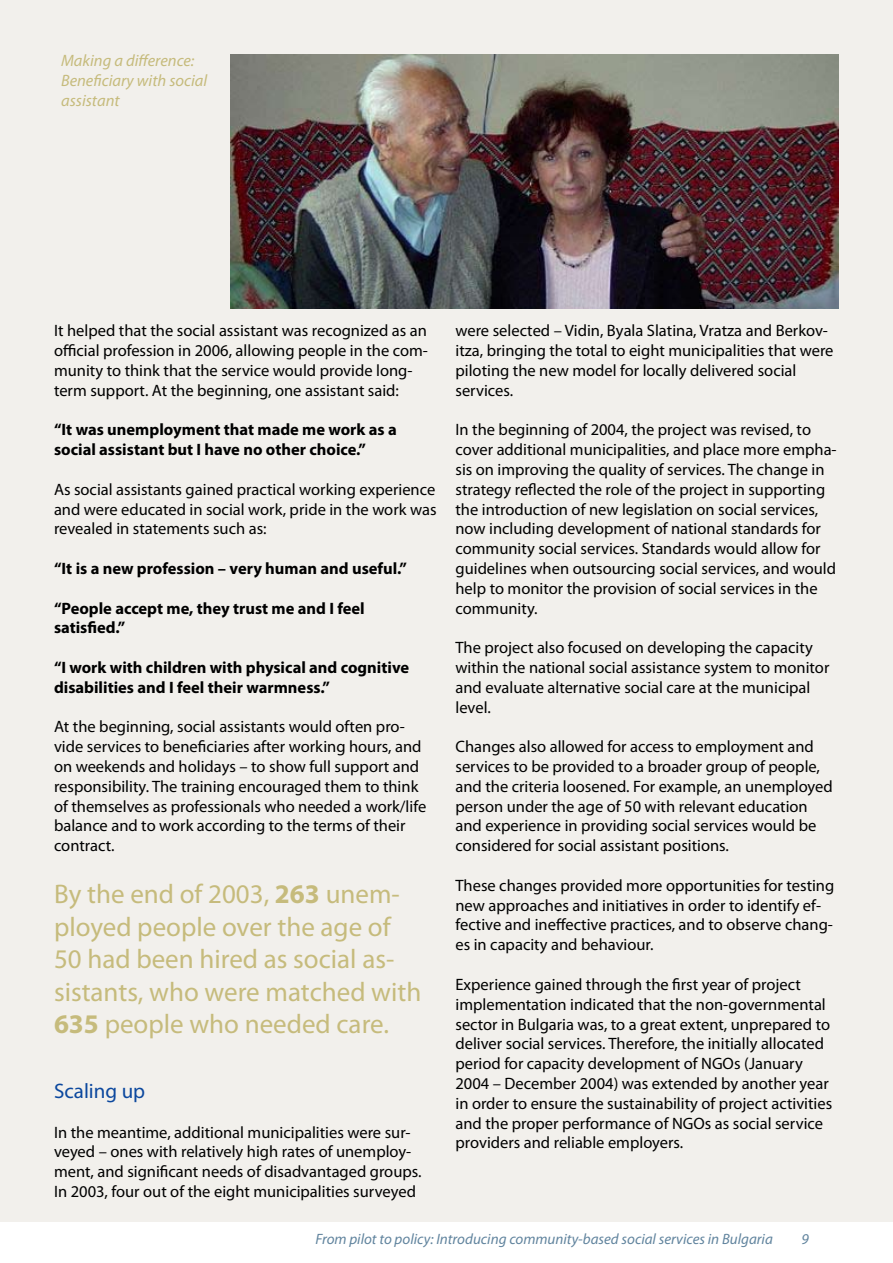
<style>
.page{position:relative;width:893px;height:1263px;background:#fff}
.page>*{position:absolute;margin:0;border:0;box-sizing:border-box;transform-origin:0 0}
.t1{font:27px/32.4px "Myriad Pro";color:#c6bb7c}
.t2{font:21px "Myriad Pro";color:#0c489e}
.t3{font:16.5px/19.8px "Myriad Pro";color:#000}
.t4{font:700 16.5px/19.8px "Myriad Pro";color:#000}
.t5{font:italic 16.5px/19.8px "Myriad Pro";color:#c6bb7c}
.t6{font:italic 15px "Myriad Pro";color:#61849e}
.s1{font-weight:700}
</style>
<div class="page">
<div style="left:0;top:0;width:893px;height:1221px;background:#f2f0ec"></div>
<img style="left:231px;top:54px;width:607px;height:254px">
<p class="t5" style="left:61px;top:51px;width:148px">Making a difference:<br>Beneficiary with social assistant</p>
<p class="t3" style="left:54px;top:321px;width:375px">It helped that the social assistant was recognized as an official profession in 2006, allowing people in the com&shy;munity to think that the service would provide long&shy;term support. At the beginning, one assistant said:</p>
<p class="t4" style="left:54px;top:419px;width:344px">“It was unemployment that made me work as a social assistant but I have no other choice.”</p>
<p class="t3" style="left:54px;top:479px;width:384px;text-align:justify">As social assistants gained practical working experience and were educated in social work, pride in the work was revealed in statements such as:</p>
<p class="t4" style="left:54px;top:558px;width:354px">“It is a new profession – very human and useful.”</p>
<p class="t4" style="left:54px;top:598px;width:312px">“People accept me, they trust me and I feel satisfied.”</p>
<p class="t4" style="left:54px;top:657px;width:357px">“I work with children with physical and cognitive disabilities and I feel their warmness.”</p>
<p class="t3" style="left:54px;top:717px;width:374px">At the beginning, social assistants would often pro&shy;vide services to beneficiaries after working hours, and on weekends and holidays – to show full support and responsibility. The training encouraged them to think of themselves as professionals who needed a work/life balance and to work according to the terms of their contract.</p>
<h1 class="t1" style="left:54px;top:878px;width:369px">By the end of 2003, <span class="s1">263</span> unem&shy;ployed people over the age of<br>50 had been hired as social as&shy;sistants, who were matched with<br><span class="s1">635</span> people who needed care.</h1>
<p class="t2" style="left:54px;top:1078px;width:93px">Scaling up</p>
<p class="t3" style="left:54px;top:1122px;width:369px">In the meantime, additional municipalities were sur&shy;veyed – ones with relatively high rates of unemploy&shy;ment, and significant needs of disadvantaged groups.<br>In 2003, four out of the eight municipalities surveyed</p>
<p class="t3" style="left:455px;top:321px;width:379px">were selected – Vidin, Byala Slatina, Vratza and Berkov&shy;itza, bringing the total to eight municipalities that were piloting the new model for locally delivered social services.</p>
<p class="t3" style="left:455px;top:420px;width:383px">In the beginning of 2004, the project was revised, to cover additional municipalities, and place more empha&shy;sis on improving the quality of services. The change in strategy reflected the role of the project in supporting the introduction of new legislation on social services, now including development of national standards for community social services. Standards would allow for guidelines when outsourcing social services, and would help to monitor the provision of social services in the community.</p>
<p class="t3" style="left:455px;top:637px;width:375px">The project also focused on developing the capacity within the national social assistance system to monitor and evaluate alternative social care at the municipal level.</p>
<p class="t3" style="left:455px;top:736px;width:379px">Changes also allowed for access to employment and services to be provided to a broader group of people, and the criteria loosened. For example, an unemployed person under the age of 50 with relevant education and experience in providing social services would be considered for social assistant positions.</p>
<p class="t3" style="left:455px;top:875px;width:380px">These changes provided more opportunities for testing new approaches and initiatives in order to identify ef&shy;fective and ineffective practices, and to observe chang&shy;es in capacity and behaviour.</p>
<p class="t3" style="left:455px;top:974px;width:378px">Experience gained through the first year of project implementation indicated that the non-governmental sector in Bulgaria was, to a great extent, unprepared to deliver social services. Therefore, the initially allocated period for capacity development of NGOs (January 2004 – December 2004) was extended by another year in order to ensure the sustainability of project activities and the proper performance of NGOs as social service providers and reliable employers.</p>
<p class="t6" style="left:315px;top:1229px;width:459px">From pilot to policy: Introducing community-based social services in Bulgaria</p>
</div>
